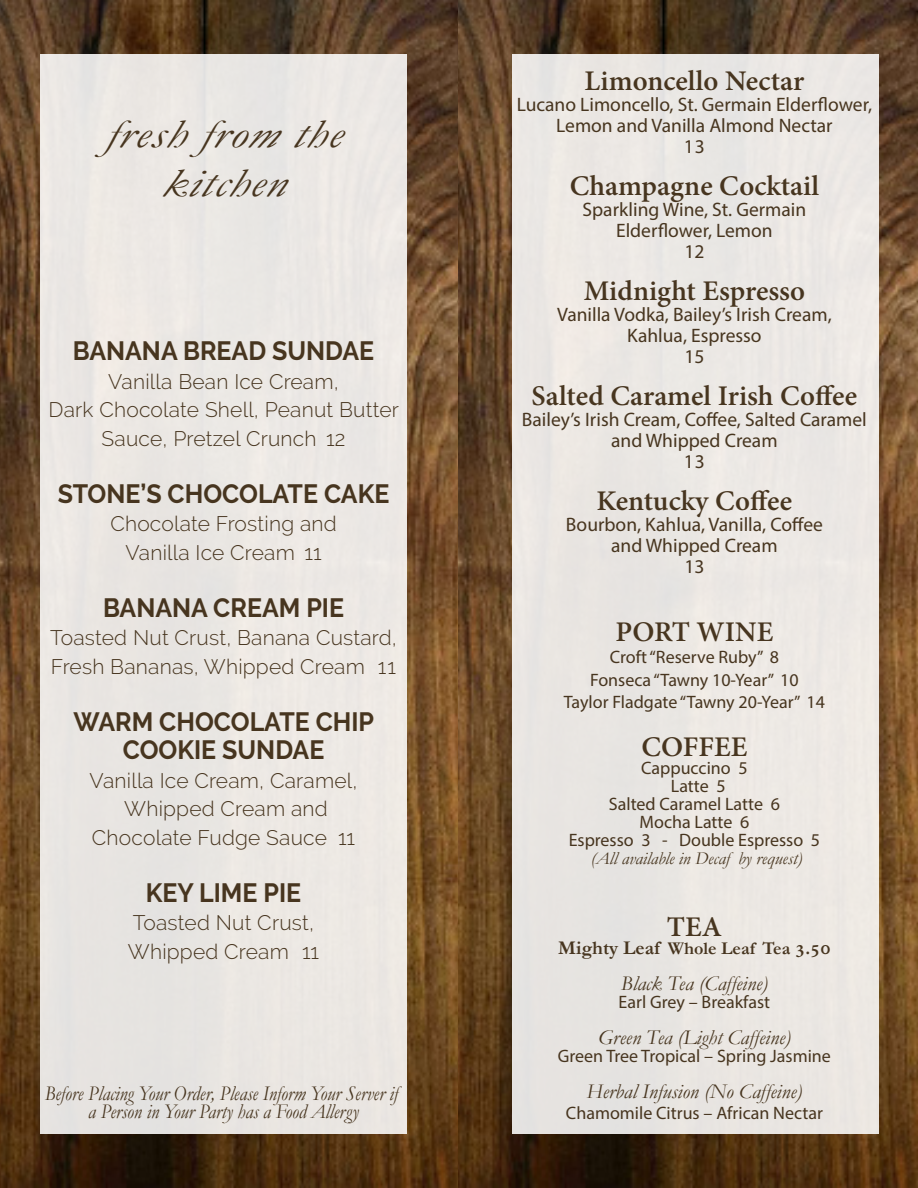
<style>
.page{position:relative;width:918px;height:1188px;background:#fff}
.page>*{position:absolute;margin:0;border:0;box-sizing:border-box;transform-origin:0 0}
.t1{font:italic 40.5px "Garamond";letter-spacing:.025em;color:#47351f;scale:1.2 1}
.t2{font:700 28.05px "Adobe Hebrew";color:#47351f}
.t3{font:700 26.4px/28.5px "Raleway";color:#47351f;text-align:center;scale:.95 1}
.t4{font:300 21px/28.5px "Raleway";letter-spacing:.01em;color:#47351f;text-align:center}
.t5{font:italic 21px/18px "Garamond";color:#47351f;text-align:center;scale:.9 1}
.t6{font:italic 21px "Garamond";color:#47351f}
.t7{font:19.5px/21px "Myriad Pro";color:#47351f;text-align:center}
.t8{font:18px "Myriad Pro";color:#47351f}
.t9{font:italic 18px "Garamond";color:#47351f}
.t10{font:700 18px "Garamond";color:#47351f}
.s1{font-size:19.5px}
.s2{font-family:"Adobe Hebrew";font-size:19.5px}
</style>
<div class="page">
<img style="left:0;top:0;width:918px;height:1188px">
<div style="left:40px;top:54px;width:366px;height:1080px;background:#ebe7e3"></div>
<div style="left:513px;top:54px;width:366px;height:1080px;background:#ebe7e3"></div>
<p class="t1" style="left:106px;top:107px;width:207px">fresh from the</p>
<p class="t1" style="left:161px;top:156px;width:114px">kitchen</p>
<p class="t3" style="left:73px;top:337px;width:319px">BANANA BREAD SUNDAE</p>
<p class="t4" style="left:108px;top:367px;width:232px">Vanilla Bean Ice Cream,</p>
<p class="t4" style="left:49px;top:396px;width:352px">Dark Chocolate Shell, Peanut Butter<br>Sauce, Pretzel Crunch 12</p>
<p class="t3" style="left:58px;top:480px;width:351px">STONE’S CHOCOLATE CAKE</p>
<p class="t4" style="left:110px;top:510px;width:228px">Chocolate Frosting and</p>
<p class="t4" style="left:125px;top:538px;width:198px">Vanilla Ice Cream 11</p>
<p class="t3" style="left:103px;top:594px;width:255px">BANANA CREAM PIE</p>
<p class="t4" style="left:50px;top:624px;width:348px">Toasted Nut Crust, Banana Custard,</p>
<p class="t4" style="left:51px;top:652px;width:347px">Fresh Bananas, Whipped Cream 11</p>
<p class="t3" style="left:74px;top:708px;width:318px">WARM CHOCOLATE CHIP<br>COOKIE SUNDAE</p>
<p class="t4" style="left:90px;top:766px;width:269px">Vanilla Ice Cream, Caramel,<br>Whipped Cream and</p>
<p class="t4" style="left:92px;top:823px;width:265px">Chocolate Fudge Sauce 11</p>
<p class="t3" style="left:146px;top:879px;width:165px">KEY LIME PIE</p>
<p class="t4" style="left:133px;top:909px;width:183px">Toasted Nut Crust,</p>
<p class="t4" style="left:128px;top:937px;width:193px">Whipped Cream 11</p>
<p class="t5" style="left:45px;top:1084px;width:394px">Before Placing Your Order, Please Inform Your Server if a Person in Your Party has a Food Allergy</p>
<p class="t2" style="left:585px;top:64px;width:221px">Limoncello Nectar</p>
<p class="t7" style="left:517px;top:94px;width:357px">Lucano Limoncello, St. Germain Elderflower,<br>Lemon and Vanilla Almond Nectar</p>
<p class="t7" style="left:684px;top:136px;width:22px">13</p>
<p class="t2" style="left:570px;top:169px;width:251px">Champagne Cocktail</p>
<p class="t7" style="left:583px;top:199px;width:225px">Sparkling Wine, St. Germain</p>
<p class="t7" style="left:616px;top:220px;width:158px">Elderflower, Lemon</p>
<p class="t7" style="left:684px;top:241px;width:22px">12</p>
<p class="t2" style="left:584px;top:274px;width:223px">Midnight Espresso</p>
<p class="t7" style="left:557px;top:304px;width:276px">Vanilla Vodka, Bailey’s Irish Cream,</p>
<p class="t7" style="left:627px;top:325px;width:136px">Kahlua, Espresso</p>
<p class="t7" style="left:684px;top:346px;width:22px">15</p>
<p class="t2" style="left:532px;top:379px;width:327px">Salted Caramel Irish Coffee</p>
<p class="t7" style="left:522px;top:409px;width:346px">Bailey’s Irish Cream, Coffee, Salted Caramel and Whipped Cream</p>
<p class="t7" style="left:684px;top:451px;width:22px">13</p>
<p class="t2" style="left:597px;top:484px;width:197px">Kentucky Coffee</p>
<p class="t7" style="left:566px;top:514px;width:258px">Bourbon, Kahlua, Vanilla, Coffee and Whipped Cream</p>
<p class="t7" style="left:684px;top:556px;width:22px">13</p>
<p class="t2" style="left:616px;top:615px;width:159px">PORT WINE</p>
<p class="t8" style="left:610px;top:646px;width:171px">Croft “Reserve Ruby” 8</p>
<p class="t8" style="left:590px;top:669px;width:210px">Fonseca “Tawny 10-Year” 10</p>
<p class="t8" style="left:564px;top:691px;width:263px">Taylor Fladgate “Tawny 20-Year” 14</p>
<p class="t2" style="left:641px;top:730px;width:108px">COFFEE</p>
<p class="t8" style="left:641px;top:757px;width:108px">Cappuccino 5</p>
<p class="t8" style="left:671px;top:775px;width:56px">Latte 5</p>
<p class="t8" style="left:609px;top:793px;width:173px">Salted Caramel Latte 6</p>
<p class="t8" style="left:640px;top:811px;width:111px">Mocha Latte 6</p>
<p class="t8" style="left:569px;top:829px;width:253px">Espresso 3 - Double Espresso 5</p>
<p class="t9" style="left:591px;top:846px;width:213px">(All available in Decaf by request)</p>
<p class="t2" style="left:667px;top:910px;width:57px">TEA</p>
<p class="t10" style="left:558px;top:936px;width:274px"><span class="s1">Mighty Leaf</span> Whole Leaf Tea <span class="s2">3.50</span></p>
<p class="t6" style="left:621px;top:969px;width:148px">Black Tea (Caffeine)</p>
<p class="t8" style="left:619px;top:991px;width:153px">Earl Grey – Breakfast</p>
<p class="t6" style="left:598px;top:1023px;width:194px">Green Tea (Light Caffeine)</p>
<p class="t8" style="left:558px;top:1045px;width:275px">Green Tree Tropical – Spring Jasmine</p>
<p class="t6" style="left:587px;top:1077px;width:217px">Herbal Infusion (No Caffeine)</p>
<p class="t8" style="left:566px;top:1102px;width:258px">Chamomile Citrus – African Nectar</p>
</div>
